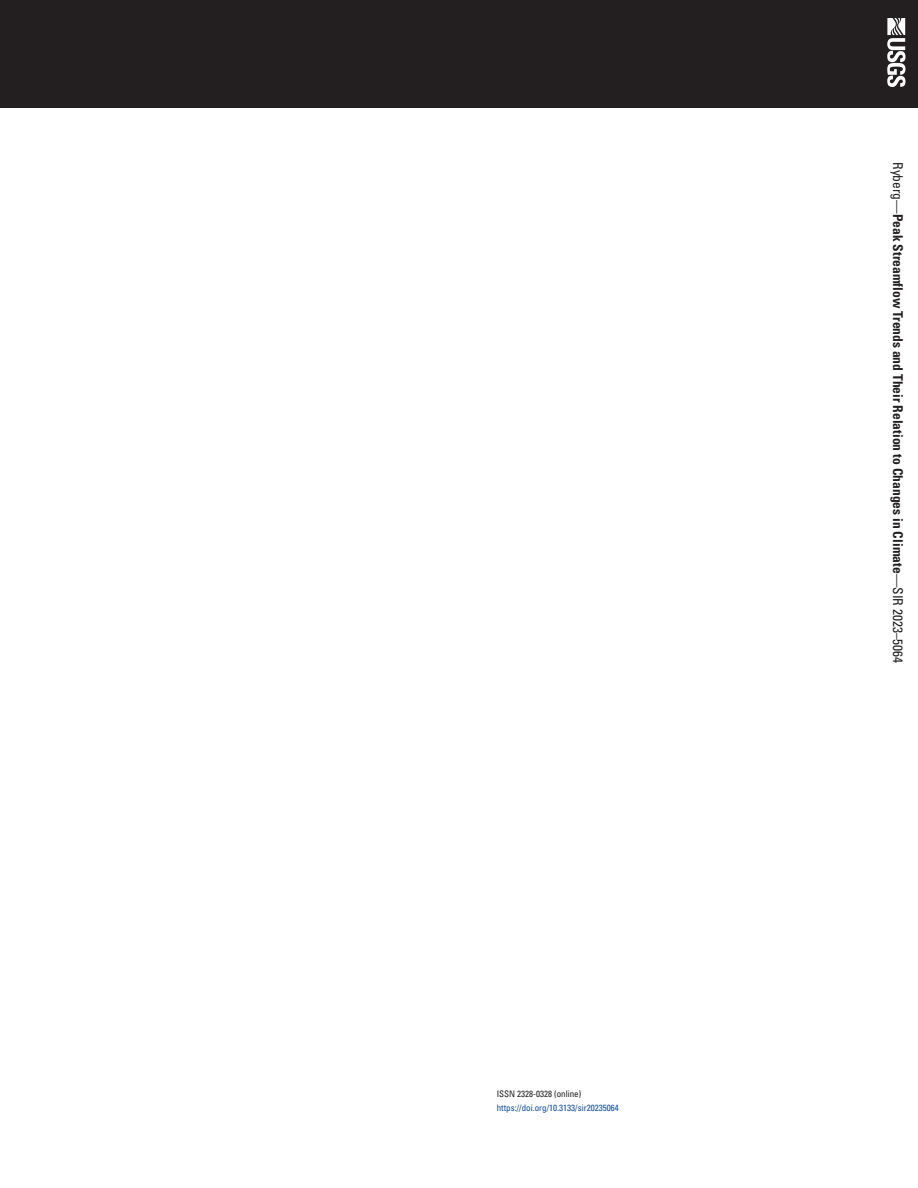
<style>
.page{position:relative;width:918px;height:1188px;background:#fff}
.page>*{position:absolute;margin:0;border:0;box-sizing:border-box;transform-origin:0 0}
.BOTPPerms{font:700 condensed 13.5px "Univers";color:#231f20}
.DOI{font:condensed 9px "Univers";color:#0d4da1}
.DOI-2{font:condensed 9px "Univers";color:#231f20}
.s1{font-weight:400}
</style>
<div class="page">
<div style="left:0;top:0;width:918px;height:108px;background:#231f20"></div>
<svg style="left:887px;top:18px;width:18px;height:69px"></svg>
<p class="DOI-2" style="left:497px;top:1088px;width:86px">ISSN 2328-0328 (online)</p>
<p class="DOI" style="left:497px;top:1102px;width:123px">https://doi.org/10.3133/sir20235064</p>
<p class="BOTPPerms" style="left:906px;top:162px;width:503px;rotate:90deg"><span class="s1">Ryberg—</span>Peak Streamflow Trends and Their Relation to Changes in Climate<span class="s1">—SIR 2023–5064</span></p>
</div>
